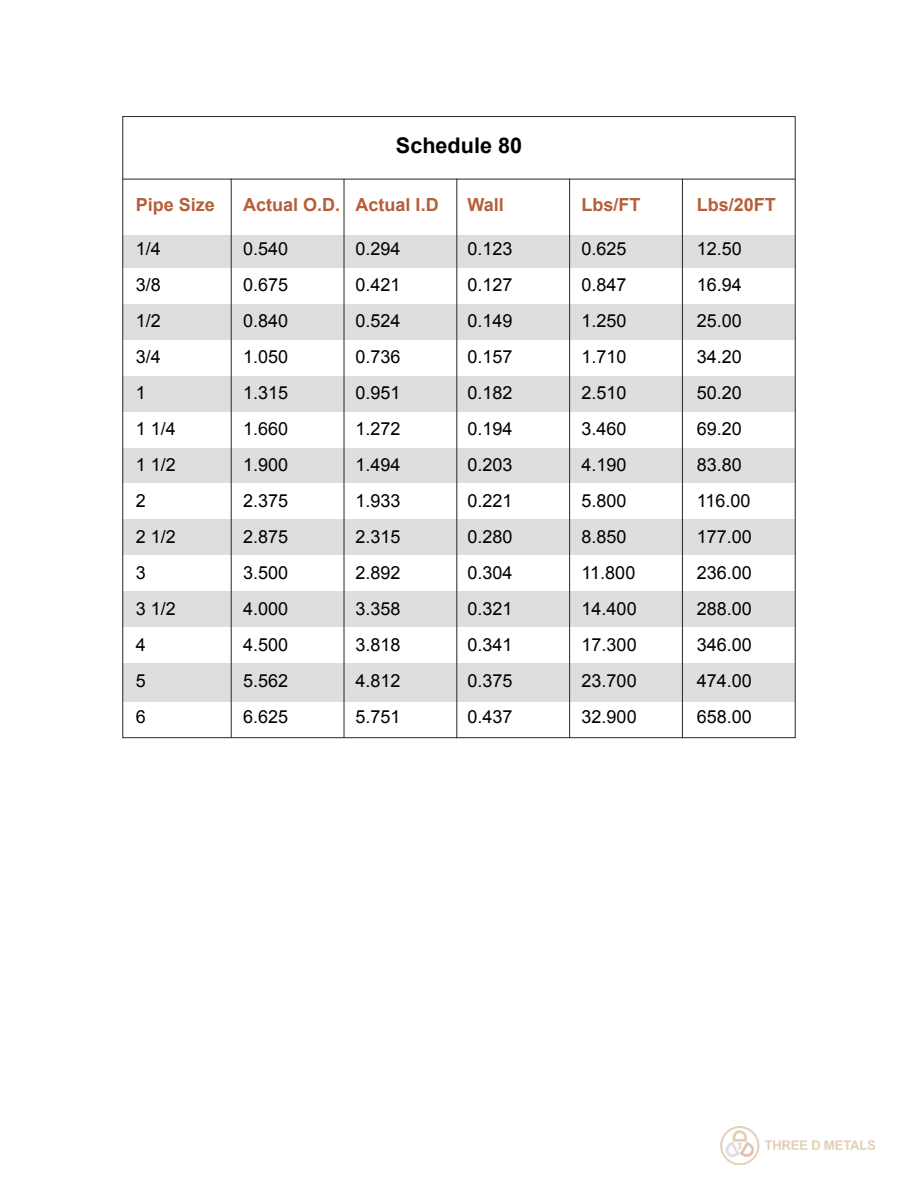
<style>
.page{position:relative;width:918px;height:1188px;background:#fff}
.page>*{position:absolute;margin:0;border:0;box-sizing:border-box;transform-origin:0 0}
.t1{font:700 21.6px "Arial";color:#000}
.t2{font:18px/36px "Arial";color:#000;text-align:justify}
.t3{font:700 18px "Arial";color:#b55f3a}
</style>
<div class="page">
<img style="left:721px;top:1126px;width:154px;height:39px">
<div style="left:123px;top:232px;width:672px;height:39px;background:#dedede"></div>
<div style="left:123px;top:268px;width:672px;height:39px;background:#fff"></div>
<div style="left:123px;top:304px;width:672px;height:39px;background:#dedede"></div>
<div style="left:123px;top:340px;width:672px;height:39px;background:#fff"></div>
<div style="left:123px;top:376px;width:672px;height:39px;background:#dedede"></div>
<div style="left:123px;top:412px;width:672px;height:39px;background:#fff"></div>
<div style="left:123px;top:448px;width:672px;height:39px;background:#dedede"></div>
<div style="left:123px;top:484px;width:672px;height:38px;background:#fff"></div>
<div style="left:123px;top:519px;width:672px;height:39px;background:#dedede"></div>
<div style="left:123px;top:555px;width:672px;height:39px;background:#fff"></div>
<div style="left:123px;top:591px;width:672px;height:39px;background:#dedede"></div>
<div style="left:123px;top:627px;width:672px;height:39px;background:#fff"></div>
<div style="left:123px;top:663px;width:672px;height:39px;background:#dedede"></div>
<div style="left:123px;top:179px;width:672px;height:56px;background:#fff"></div>
<hr style="left:231px;top:179px;width:1px;height:559px;background:#262728">
<hr style="left:682px;top:179px;width:1px;height:559px;background:#262728">
<hr style="left:569px;top:179px;width:1px;height:559px;background:#262728">
<hr style="left:457px;top:179px;width:1px;height:559px;background:#262728">
<hr style="left:344px;top:179px;width:1px;height:559px;background:#262728">
<hr style="left:123px;top:179px;width:672px;height:1px;background:#262728">
<p class="t1" style="left:396px;top:131px;width:128px">Schedule 80</p>
<p class="t3" style="left:136px;top:193px;width:81px">Pipe Size</p>
<p class="t3" style="left:243px;top:193px;width:197px">Actual O.D. Actual I.D</p>
<p class="t3" style="left:468px;top:193px;width:38px">Wall</p>
<p class="t3" style="left:582px;top:193px;width:61px">Lbs/FT</p>
<p class="t3" style="left:697px;top:193px;width:81px">Lbs/20FT</p>
<p class="t2" style="left:243px;top:231px;width:47px">0.540<br>0.675<br>0.840<br>1.050<br>1.315<br>1.660<br>1.900<br>2.375<br>2.875<br>3.500<br>4.000<br>4.500<br>5.562<br>6.625</p>
<p class="t2" style="left:356px;top:231px;width:47px">0.294<br>0.421<br>0.524<br>0.736<br>0.951<br>1.272<br>1.494<br>1.933<br>2.315<br>2.892<br>3.358<br>3.818<br>4.812<br>5.751</p>
<p class="t2" style="left:136px;top:231px;width:42px;text-align:left">1/4<br>3/8<br>1/2<br>3/4<br>1<br>1 1/4<br>1 1/2<br>2<br>2 1/2<br>3<br>3 1/2<br>4<br>5<br>6</p>
<p class="t2" style="left:582px;top:231px;width:57px;text-align:left">0.625<br>0.847<br>1.250<br>1.710<br>2.510<br>3.460<br>4.190<br>5.800<br>8.850<br>11.800<br>14.400<br>17.300<br>23.700<br>32.900</p>
<p class="t2" style="left:697px;top:231px;width:57px;text-align:left">12.50<br>16.94<br>25.00<br>34.20<br>50.20<br>69.20<br>83.80<br>116.00<br>177.00<br>236.00<br>288.00<br>346.00<br>474.00<br>658.00</p>
<p class="t2" style="left:468px;top:231px;width:47px">0.123<br>0.127<br>0.149<br>0.157<br>0.182<br>0.194<br>0.203<br>0.221<br>0.280<br>0.304<br>0.321<br>0.341<br>0.375<br>0.437</p>
</div>
